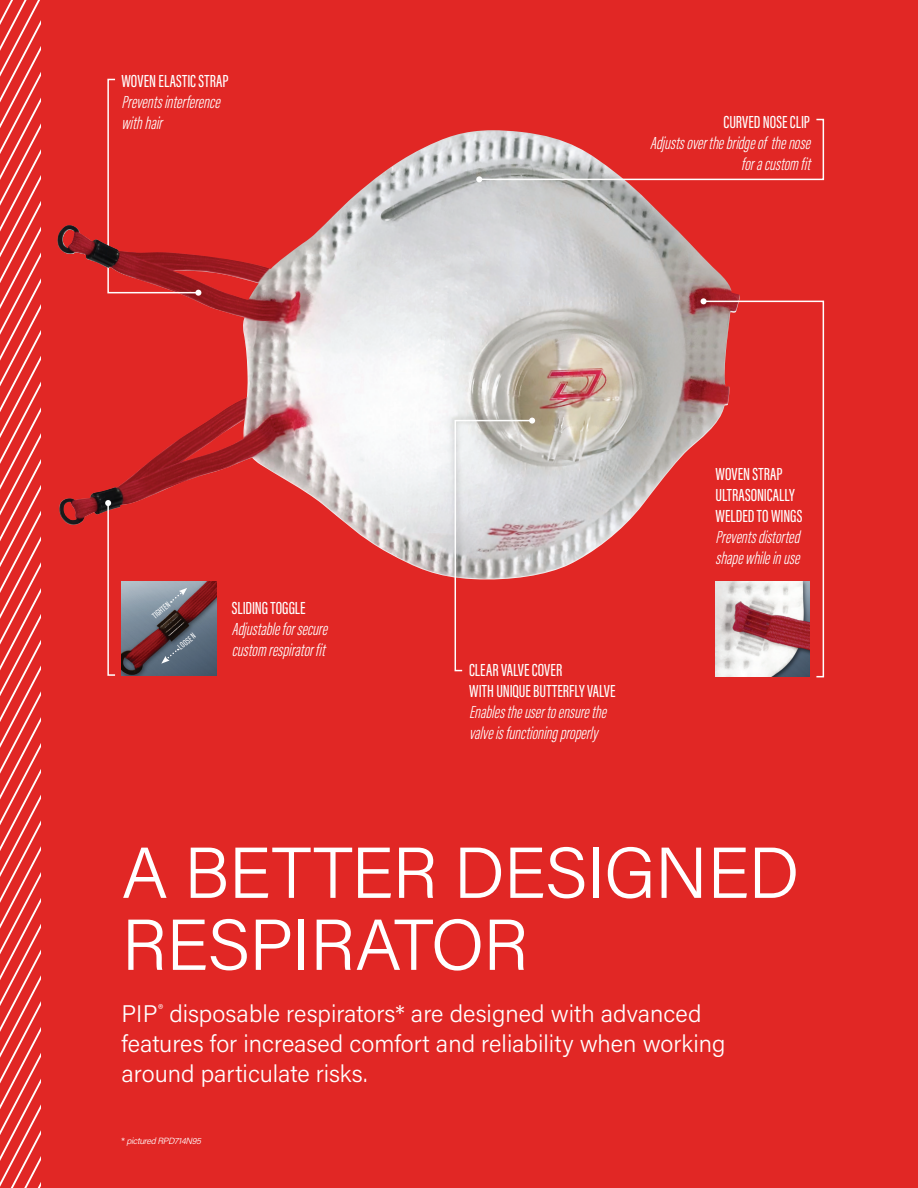
<style>
.page{position:relative;width:918px;height:1188px;background:#e12725}
.page>*{position:absolute;margin:0;border:0;box-sizing:border-box;transform-origin:0 0}
.t1{font:300 72px/72px "Acumin Pro";letter-spacing:-.02em;color:#fff}
.t2{font:300 24px/30px "Acumin Pro";color:#fff}
.Paragraph_Style_2{font:italic 300 18px/21px "Acumin Pro Extra Cond";color:#fff}
.Paragraph_Style_1{font:500 18px/21px "Acumin Pro Extra Cond";letter-spacing:.005em;color:#fff}
.Paragraph_Style_1-2{font:italic 300 18px/21px "Acumin Pro Extra Cond";color:#fff}
.t3{font:italic 300 9px "Acumin Pro";color:#fff}
.Paragraph_Style_2-2{font:500 9px "Acumin Pro Extra Cond";color:#fff}
.s1{font-style:normal}
</style>
<div class="page">
<img style="left:59px;top:131px;width:681px;height:447px">
<svg style="left:454px;top:418px;width:81px;height:254px"></svg>
<svg style="left:476px;top:118px;width:349px;height:64px"></svg>
<svg style="left:107px;top:78px;width:94px;height:218px"></svg>
<svg style="left:702px;top:300px;width:123px;height:378px"></svg>
<svg style="left:701px;top:298px;width:6px;height:6px"></svg>
<img style="left:122px;top:581px;width:94px;height:95px">
<svg style="left:105px;top:500px;width:12px;height:176px"></svg>
<svg style="left:0;top:0;width:40px;height:1188px"></svg>
<img style="left:57px;top:225px;width:79px;height:54px">
<svg style="left:171px;top:588px;width:16px;height:15px"></svg>
<svg style="left:161px;top:648px;width:18px;height:16px"></svg>
<p class="Paragraph_Style_1" style="left:121px;top:70px;width:109px">WOVEN ELASTIC STRAP</p>
<p class="Paragraph_Style_2" style="left:121px;top:91px;width:104px">Preventsinterference withhair</p>
<p class="Paragraph_Style_2-2" style="left:150px;top:613px;width:22px;rotate:-41deg">TIGHTEN</p>
<p class="Paragraph_Style_2-2" style="left:175px;top:644px;width:22px;rotate:-41deg">LOOSEN</p>
<p class="Paragraph_Style_1" style="left:232px;top:598px;width:75px">SLIDING TOGGLE</p>
<p class="Paragraph_Style_2" style="left:232px;top:619px;width:101px">Adjustableforsecure custom respiratorfit</p>
<p class="Paragraph_Style_1" style="left:723px;top:112px;width:88px">CURVED NOSE CLIP</p>
<p class="Paragraph_Style_2" style="left:650px;top:133px;width:166px;text-align:right">Adjustsoverthebridgeofthenose foracustom fit</p>
<p class="Paragraph_Style_1" style="left:469px;top:659px;width:148px">CLEAR VALVE COVER<br>WITH UNIQUE BUTTERFLY VALVE</p>
<p class="Paragraph_Style_2" style="left:469px;top:701px;width:143px">Enablestheusertoensurethe valveisfunctioningproperly</p>
<p class="Paragraph_Style_1" style="left:716px;top:464px;width:89px">WOVEN STRAP<br>ULTRASONICALLY<br>WELDED TO WINGS</p>
<p class="Paragraph_Style_1-2" style="left:716px;top:527px;width:90px">Preventsdistorted shapewhileinuse</p>
<p class="t1" style="left:122px;top:834px;width:680px">A BETTER DESIGNED<br>RESPIRATOR</p>
<p class="t2" style="left:122px;top:998px;width:605px">PIP<sup>®</sup> disposable respirators* are designed with advanced features for increased comfort and reliability when working around particulate risks.</p>
<p class="t3" style="left:122px;top:1135px;width:84px"><span class="s1">*</span> picturedRPD714N95</p>
</div>
